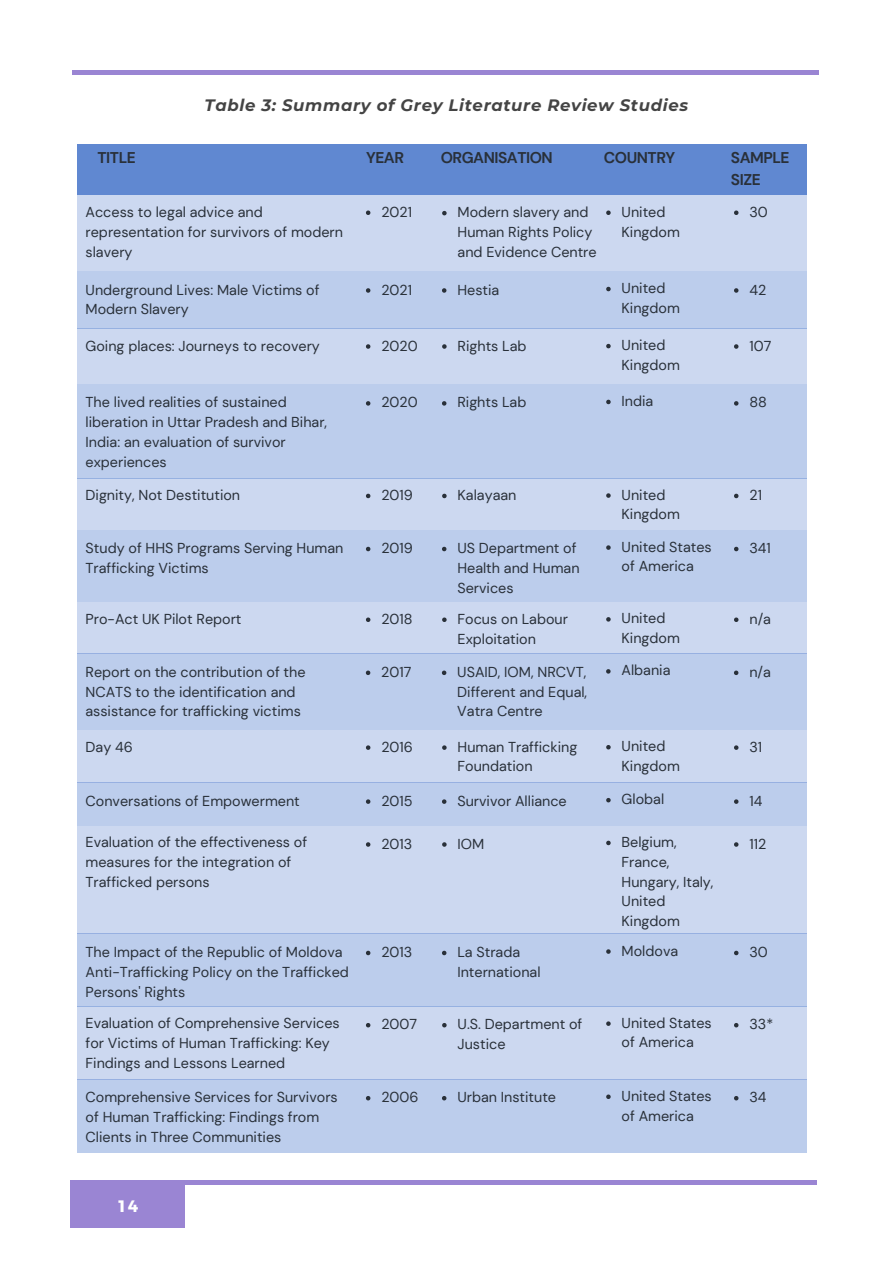
<style>
.page{position:relative;width:893px;height:1264px;background:#fff}
.page>*{position:absolute;margin:0;border:0;box-sizing:border-box;transform-origin:0 0}
.t1{font:italic 700 16.5px "Montserrat";letter-spacing:.04em;color:#444}
.t2{font:700 16.5px "Montserrat";color:#fff}
.t3{font:700 15.6px/21.3px "DM Sans";letter-spacing:-.03em;color:#293039}
.t4{font:14.4px/19.8px "DM Sans";color:#293039}
</style>
<div class="page">
<hr style="left:72px;top:71px;width:747px;height:3px;background:#9a85d3">
<div style="left:70px;top:1181px;width:115px;height:46px;background:#9a85d3"></div>
<hr style="left:70px;top:1180px;width:746px;height:4px;background:#9a85d3">
<div style="left:77px;top:144px;width:729px;height:51px;background:#6088d1"></div>
<div style="left:77px;top:271px;width:729px;height:57px;background:#bccdec"></div>
<div style="left:77px;top:195px;width:729px;height:76px;background:#ccd8f0"></div>
<svg style="left:366px;top:210px;width:4px;height:5px"></svg>
<svg style="left:442px;top:211px;width:4px;height:4px"></svg>
<svg style="left:606px;top:210px;width:4px;height:5px"></svg>
<svg style="left:734px;top:210px;width:4px;height:5px"></svg>
<svg style="left:366px;top:288px;width:4px;height:5px"></svg>
<svg style="left:442px;top:288px;width:4px;height:5px"></svg>
<svg style="left:606px;top:287px;width:4px;height:4px"></svg>
<svg style="left:734px;top:288px;width:4px;height:5px"></svg>
<div style="left:77px;top:329px;width:729px;height:55px;background:#ccd8f0"></div>
<svg style="left:366px;top:344px;width:4px;height:5px"></svg>
<svg style="left:442px;top:344px;width:4px;height:5px"></svg>
<svg style="left:606px;top:344px;width:4px;height:4px"></svg>
<svg style="left:734px;top:344px;width:4px;height:5px"></svg>
<div style="left:77px;top:384px;width:729px;height:94px;background:#bccdec"></div>
<svg style="left:366px;top:401px;width:4px;height:4px"></svg>
<svg style="left:442px;top:401px;width:4px;height:4px"></svg>
<svg style="left:606px;top:400px;width:4px;height:4px"></svg>
<svg style="left:734px;top:401px;width:4px;height:4px"></svg>
<div style="left:77px;top:478px;width:729px;height:52px;background:#ccd8f0"></div>
<svg style="left:366px;top:493px;width:4px;height:5px"></svg>
<svg style="left:442px;top:493px;width:4px;height:5px"></svg>
<svg style="left:606px;top:493px;width:4px;height:5px"></svg>
<svg style="left:734px;top:493px;width:4px;height:5px"></svg>
<div style="left:77px;top:530px;width:729px;height:72px;background:#bccdec"></div>
<svg style="left:366px;top:547px;width:4px;height:4px"></svg>
<svg style="left:442px;top:547px;width:4px;height:4px"></svg>
<svg style="left:606px;top:545px;width:4px;height:5px"></svg>
<svg style="left:734px;top:547px;width:4px;height:4px"></svg>
<div style="left:77px;top:602px;width:729px;height:52px;background:#ccd8f0"></div>
<svg style="left:366px;top:617px;width:4px;height:5px"></svg>
<svg style="left:442px;top:617px;width:4px;height:5px"></svg>
<svg style="left:606px;top:617px;width:4px;height:4px"></svg>
<svg style="left:734px;top:617px;width:4px;height:5px"></svg>
<div style="left:77px;top:653px;width:729px;height:77px;background:#bccdec"></div>
<svg style="left:366px;top:670px;width:4px;height:5px"></svg>
<svg style="left:442px;top:670px;width:4px;height:5px"></svg>
<svg style="left:606px;top:669px;width:4px;height:4px"></svg>
<svg style="left:734px;top:670px;width:4px;height:5px"></svg>
<div style="left:77px;top:730px;width:729px;height:53px;background:#ccd8f0"></div>
<svg style="left:366px;top:745px;width:4px;height:5px"></svg>
<svg style="left:442px;top:745px;width:4px;height:5px"></svg>
<svg style="left:606px;top:745px;width:4px;height:4px"></svg>
<svg style="left:734px;top:745px;width:4px;height:5px"></svg>
<div style="left:77px;top:782px;width:729px;height:44px;background:#bccdec"></div>
<svg style="left:366px;top:799px;width:4px;height:4px"></svg>
<svg style="left:442px;top:799px;width:4px;height:4px"></svg>
<svg style="left:606px;top:798px;width:4px;height:4px"></svg>
<svg style="left:734px;top:799px;width:4px;height:4px"></svg>
<div style="left:77px;top:825px;width:729px;height:108px;background:#ccd8f0"></div>
<svg style="left:366px;top:842px;width:4px;height:4px"></svg>
<svg style="left:442px;top:842px;width:4px;height:4px"></svg>
<svg style="left:606px;top:840px;width:4px;height:5px"></svg>
<svg style="left:734px;top:842px;width:4px;height:4px"></svg>
<div style="left:77px;top:933px;width:729px;height:73px;background:#bccdec"></div>
<svg style="left:366px;top:950px;width:4px;height:5px"></svg>
<svg style="left:442px;top:950px;width:4px;height:5px"></svg>
<svg style="left:606px;top:949px;width:4px;height:4px"></svg>
<svg style="left:734px;top:950px;width:4px;height:5px"></svg>
<div style="left:77px;top:1006px;width:729px;height:73px;background:#ccd8f0"></div>
<svg style="left:366px;top:1023px;width:4px;height:4px"></svg>
<svg style="left:442px;top:1023px;width:4px;height:4px"></svg>
<svg style="left:606px;top:1021px;width:4px;height:4px"></svg>
<svg style="left:734px;top:1023px;width:4px;height:4px"></svg>
<div style="left:77px;top:1078px;width:729px;height:74px;background:#bccdec"></div>
<svg style="left:366px;top:1096px;width:4px;height:4px"></svg>
<svg style="left:442px;top:1096px;width:4px;height:4px"></svg>
<svg style="left:606px;top:1094px;width:4px;height:4px"></svg>
<svg style="left:734px;top:1096px;width:4px;height:4px"></svg>
<p class="t1" style="left:204px;top:95px;width:485px">Table 3: Summary of Grey Literature Review Studies</p>
<p class="t3" style="left:98px;top:147px;width:40px">TITLE</p>
<p class="t4" style="left:86px;top:202px;width:259px">Access to legal advice and representation for survivors of modern slavery</p>
<p class="t3" style="left:366px;top:147px;width:39px">YEAR</p>
<p class="t3" style="left:440px;top:147px;width:114px">ORGANISATION</p>
<p class="t3" style="left:604px;top:147px;width:73px">COUNTRY</p>
<p class="t3" style="left:730px;top:147px;width:60px">SAMPLE<br>SIZE</p>
<p class="t4" style="left:457px;top:202px;width:141px">Modern slavery and<br>Human Rights Policy and Evidence Centre</p>
<p class="t4" style="left:621px;top:202px;width:60px">United<br>Kingdom</p>
<p class="t4" style="left:749px;top:202px;width:20px">30</p>
<p class="t4" style="left:381px;top:202px;width:32px">2021</p>
<p class="t4" style="left:86px;top:280px;width:235px">Underground Lives: Male Victims of<br>Modern Slavery</p>
<p class="t4" style="left:381px;top:280px;width:32px">2021</p>
<p class="t4" style="left:457px;top:280px;width:43px">Hestia</p>
<p class="t4" style="left:621px;top:278px;width:60px">United<br>Kingdom</p>
<p class="t4" style="left:749px;top:280px;width:18px">42</p>
<p class="t4" style="left:86px;top:336px;width:236px">Going places: Journeys to recovery</p>
<p class="t4" style="left:381px;top:336px;width:38px">2020</p>
<p class="t4" style="left:457px;top:336px;width:70px">Rights Lab</p>
<p class="t4" style="left:621px;top:335px;width:60px">United<br>Kingdom</p>
<p class="t4" style="left:749px;top:336px;width:23px">107</p>
<p class="t4" style="left:86px;top:392px;width:243px">The lived realities of sustained liberation in Uttar Pradesh and Bihar,<br>India: an evaluation of survivor experiences</p>
<p class="t4" style="left:381px;top:392px;width:38px">2020</p>
<p class="t4" style="left:457px;top:392px;width:70px">Rights Lab</p>
<p class="t4" style="left:621px;top:391px;width:33px">India</p>
<p class="t4" style="left:749px;top:392px;width:19px">88</p>
<p class="t4" style="left:86px;top:485px;width:156px">Dignity, Not Destitution</p>
<p class="t4" style="left:381px;top:485px;width:33px">2019</p>
<p class="t4" style="left:457px;top:485px;width:60px">Kalayaan</p>
<p class="t4" style="left:621px;top:485px;width:60px">United<br>Kingdom</p>
<p class="t4" style="left:749px;top:485px;width:14px">21</p>
<p class="t4" style="left:86px;top:538px;width:259px">Study of HHS Programs Serving Human<br>Trafficking Victims</p>
<p class="t4" style="left:381px;top:538px;width:33px">2019</p>
<p class="t4" style="left:457px;top:538px;width:124px">US Department of<br>Health and Human<br>Services</p>
<p class="t4" style="left:621px;top:537px;width:92px">United States of America</p>
<p class="t4" style="left:749px;top:538px;width:23px">341</p>
<p class="t4" style="left:86px;top:609px;width:157px">Pro-Act UK Pilot Report</p>
<p class="t4" style="left:381px;top:609px;width:33px">2018</p>
<p class="t4" style="left:457px;top:609px;width:112px">Focus on Labour<br>Exploitation</p>
<p class="t4" style="left:621px;top:608px;width:60px">United<br>Kingdom</p>
<p class="t4" style="left:749px;top:609px;width:23px">n/a</p>
<p class="t4" style="left:85px;top:662px;width:221px">Report on the contribution of the<br>NCATS to the identification and assistance for trafficking victims</p>
<p class="t4" style="left:381px;top:662px;width:32px">2017</p>
<p class="t4" style="left:457px;top:662px;width:131px;text-align:justify">USAID, IOM, NRCVT, Different and Equal, Vatra Centre</p>
<p class="t4" style="left:621px;top:660px;width:50px">Albania</p>
<p class="t4" style="left:749px;top:662px;width:23px">n/a</p>
<p class="t4" style="left:86px;top:736px;width:49px">Day 46</p>
<p class="t4" style="left:381px;top:736px;width:33px">2016</p>
<p class="t4" style="left:457px;top:736px;width:121px">Human Trafficking<br>Foundation</p>
<p class="t4" style="left:621px;top:736px;width:60px">United<br>Kingdom</p>
<p class="t4" style="left:749px;top:736px;width:14px">31</p>
<p class="t4" style="left:86px;top:790px;width:216px">Conversations of Empowerment</p>
<p class="t4" style="left:381px;top:790px;width:33px">2015</p>
<p class="t4" style="left:457px;top:790px;width:111px">Survivor Alliance</p>
<p class="t4" style="left:621px;top:789px;width:44px">Global</p>
<p class="t4" style="left:749px;top:790px;width:15px">14</p>
<p class="t4" style="left:86px;top:832px;width:223px">Evaluation of the effectiveness of measures for the integration of<br>Trafficked persons</p>
<p class="t4" style="left:381px;top:833px;width:32px">2013</p>
<p class="t4" style="left:457px;top:833px;width:28px">IOM</p>
<p class="t4" style="left:621px;top:832px;width:93px">Belgium,<br>France,<br>Hungary, Italy,<br>United<br>Kingdom</p>
<p class="t4" style="left:749px;top:833px;width:18px">112</p>
<p class="t4" style="left:86px;top:942px;width:265px">The Impact of the Republic of Moldova<br>Anti-Trafficking Policy on the Trafficked<br>Persons' Rights</p>
<p class="t4" style="left:381px;top:942px;width:32px">2013</p>
<p class="t4" style="left:457px;top:942px;width:85px">La Strada<br>International</p>
<p class="t4" style="left:621px;top:940px;width:58px">Moldova</p>
<p class="t4" style="left:749px;top:942px;width:20px">30</p>
<p class="t4" style="left:86px;top:1013px;width:256px">Evaluation of Comprehensive Services for Victims of Human Trafficking: Key<br>Findings and Lessons Learned</p>
<p class="t4" style="left:381px;top:1014px;width:37px">2007</p>
<p class="t4" style="left:457px;top:1014px;width:126px">U.S. Department of<br>Justice</p>
<p class="t4" style="left:621px;top:1012px;width:92px">United States of America</p>
<p class="t4" style="left:749px;top:1014px;width:25px">33*</p>
<p class="t4" style="left:86px;top:1087px;width:254px">Comprehensive Services for Survivors of Human Trafficking: Findings from<br>Clients in Three Communities</p>
<p class="t4" style="left:381px;top:1087px;width:39px">2006</p>
<p class="t4" style="left:457px;top:1087px;width:100px">Urban Institute</p>
<p class="t4" style="left:621px;top:1085px;width:92px">United States of America</p>
<p class="t4" style="left:749px;top:1087px;width:19px">34</p>
<p class="t2" style="left:118px;top:1195px;width:21px">14</p>
</div>
